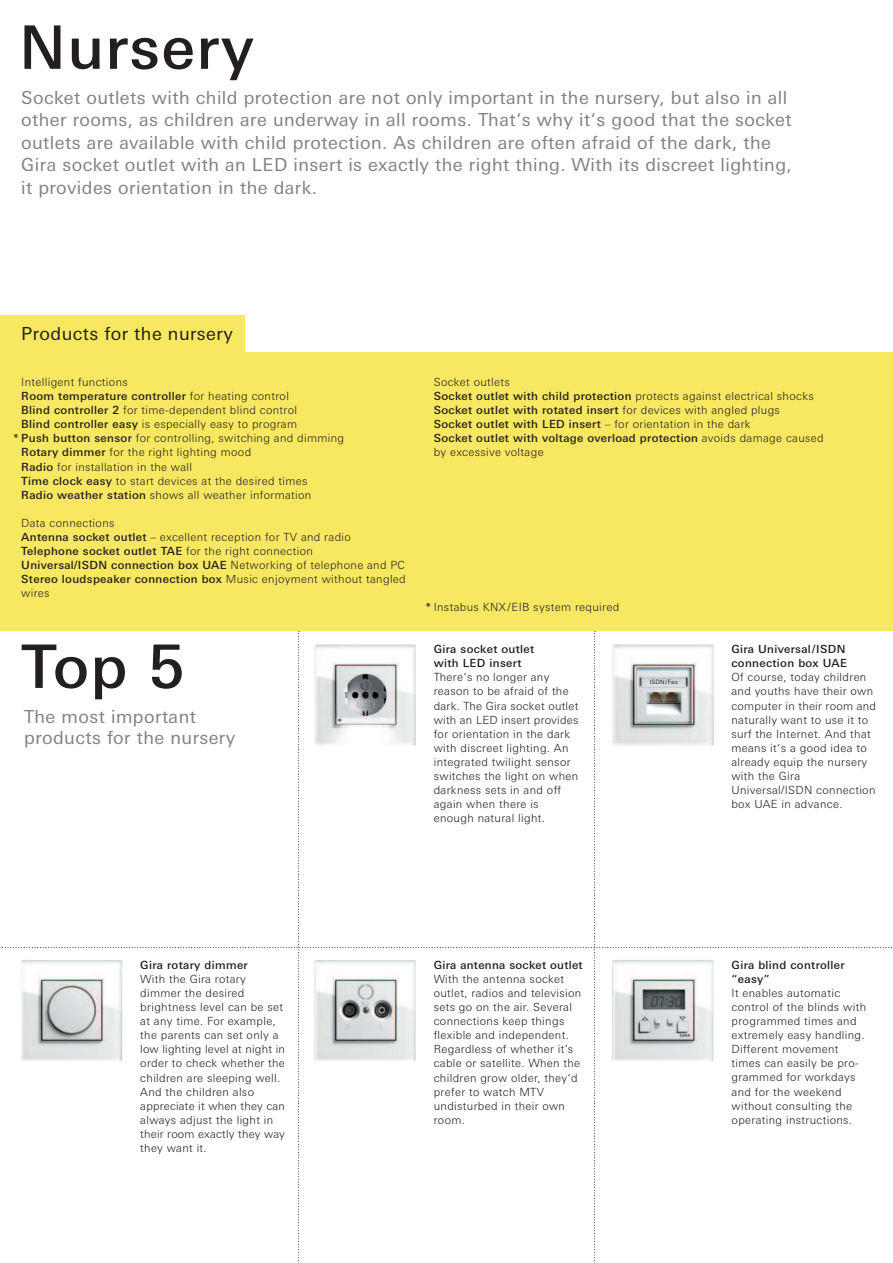
<style>
.page{position:relative;width:893px;height:1263px;background:#fff}
.page>*{position:absolute;margin:0;border:0;box-sizing:border-box;transform-origin:0 0}
.t1{font:500 60px "Linotype Univers Basic";letter-spacing:.025em;color:#231f20}
.t2{font:18px/22.5px "Linotype Univers Basic";letter-spacing:.025em;color:#808285}
.t3{font:18px "Linotype Univers Basic";letter-spacing:.025em;color:#231f20}
.t4{font:300 11.25px/14.1px "Linotype Univers Basic";letter-spacing:.03em;color:#231f20}
.t5{font:500 11.25px/14.1px "Linotype Univers Basic";letter-spacing:.03em;color:#231f20}
.t6{font:6px "Linotype Univers Basic";letter-spacing:.03em;color:#231f20}
.s1{font-weight:300}
.s2{font-weight:500}
.s3{font-weight:400}
</style>
<div class="page">
<hr style="left:0;top:0;width:1px;height:1263px;background:#000">
<svg style="left:0;top:631px;width:892px;height:632px"></svg>
<div style="left:0;top:316px;width:893px;height:315px;background:#f7e761"></div>
<div style="left:245px;top:305px;width:648px;height:47px;background:#fff"></div>
<img style="left:315px;top:960px;width:101px;height:101px">
<img style="left:21px;top:960px;width:101px;height:101px">
<img style="left:315px;top:644px;width:101px;height:101px">
<img style="left:613px;top:644px;width:101px;height:101px">
<img style="left:612px;top:960px;width:101px;height:101px">
<h1 class="t1" style="left:19px;top:24px;width:236px">Nursery</h1>
<p class="t2" style="left:21px;top:87px;width:772px">Socket outlets with child protection are not only important in the nursery, but also in all other rooms, as children are underway in all rooms. That‘s why it‘s good that the socket outlets are available with child protection. As children are often afraid of the dark, the Gira socket outlet with an LED insert is exactly the right thing. With its discreet lighting, it provides orientation in the dark.</p>
<h2 class="t3" style="left:21px;top:326px;width:213px">Products for the nursery</h2>
<p class="t4" style="left:21px;top:376px;width:108px">Intelligent functions</p>
<p class="t5" style="left:21px;top:390px;width:269px">Room temperature controller <span class="s1">for heating control</span></p>
<p class="t4" style="left:21px;top:404px;width:277px"><span class="s2">Blind controller 2</span> for time-dependent blind control</p>
<p class="t4" style="left:21px;top:418px;width:277px"><span class="s2">Blind controller easy</span> is especially easy to program</p>
<p class="t4" style="left:13px;top:432px;width:333px"><span class="s3">*</span> <span class="s2">Push button sensor</span> for controlling, switching and dimming</p>
<p class="t4" style="left:21px;top:446px;width:231px"><span class="s2">Rotary dimmer</span> for the right lighting mood</p>
<p class="t4" style="left:21px;top:460px;width:172px"><span class="s2">Radio</span> for installation in the wall</p>
<p class="t4" style="left:21px;top:474px;width:288px"><span class="s2">Time clock easy</span> to start devices at the desired times</p>
<p class="t4" style="left:21px;top:488px;width:292px"><span class="s2">Radio weather station</span> shows all weather information</p>
<p class="t4" style="left:21px;top:516px;width:386px">Data connections<br><span class="s2">Antenna socket outlet</span> – excellent reception for TV and radio <span class="s2">Telephone socket outlet TAE</span> for the right connection<br><span class="s2">Universal/ISDN connection box UAE</span> Networking of telephone and PC <span class="s2">Stereo loudspeaker connection box</span> Music enjoyment without tangled wires</p>
<h1 class="t1" style="left:21px;top:643px;width:165px">Top 5</h1>
<h2 class="t2" style="left:24px;top:707px;width:213px;line-height:21.6px">The most important products for the nursery</h2>
<p class="t4" style="left:434px;top:376px;width:391px">Socket outlets<br><span class="s2">Socket outlet with child protection</span> protects against electrical shocks <span class="s2">Socket outlet with rotated insert</span> for devices with angled plugs<br><span class="s2">Socket outlet with LED insert</span> – for orientation in the dark<br><span class="s2">Socket outlet with voltage overload protection</span> avoids damage caused by excessive voltage</p>
<p class="t4" style="left:425px;top:601px;width:195px"><span class="s3">*</span> Instabus KNX/EIB system required</p>
<p class="t5" style="left:434px;top:643px;width:102px">Gira socket outlet with LED insert</p>
<p class="t4" style="left:434px;top:671px;width:146px">There‘s no longer any reason to be afraid of the dark. The Gira socket outlet with an LED insert provides for orientation in the dark with discreet lighting. An integrated twilight sensor switches the light on when darkness sets in and off again when there is enough natural light.</p>
<p class="t6" style="left:650px;top:680px;width:30px">ISDN/Fax</p>
<p class="t5" style="left:731px;top:643px;width:117px">Gira Universal/ISDN connection box UAE</p>
<p class="t4" style="left:731px;top:671px;width:146px">Of course, today children and youths have their own computer in their room and naturally want to use it to surf the Internet. And that means it‘s a good idea to already equip the nursery with the Gira<br>Universal/ISDN connection box UAE in advance.</p>
<p class="t5" style="left:140px;top:959px;width:109px">Gira rotary dimmer</p>
<p class="t4" style="left:140px;top:973px;width:146px">With the Gira rotary dimmer the desired brightness level can be set at any time. For example, the parents can set only a low lighting level at night in order to check whether the children are sleeping well.<br>And the children also appreciate it when they can always adjust the light in their room exactly they way they want it.</p>
<p class="t5" style="left:434px;top:959px;width:150px">Gira antenna socket outlet</p>
<p class="t4" style="left:434px;top:973px;width:149px">With the antenna socket outlet, radios and television sets go on the air. Several connections keep things flexible and independent.<br>Regardless of whether it’s cable or satellite. When the children grow older, they‘d prefer to watch MTV undisturbed in their own room.</p>
<p class="t5" style="left:732px;top:959px;width:115px">Gira blind controller “easy”</p>
<p class="t4" style="left:732px;top:987px;width:136px">It enables automatic control of the blinds with programmed times and extremely easy handling.<br>Different movement times can easily be pro&shy;grammed for workdays and for the weekend without consulting the operating instructions.</p>
</div>
